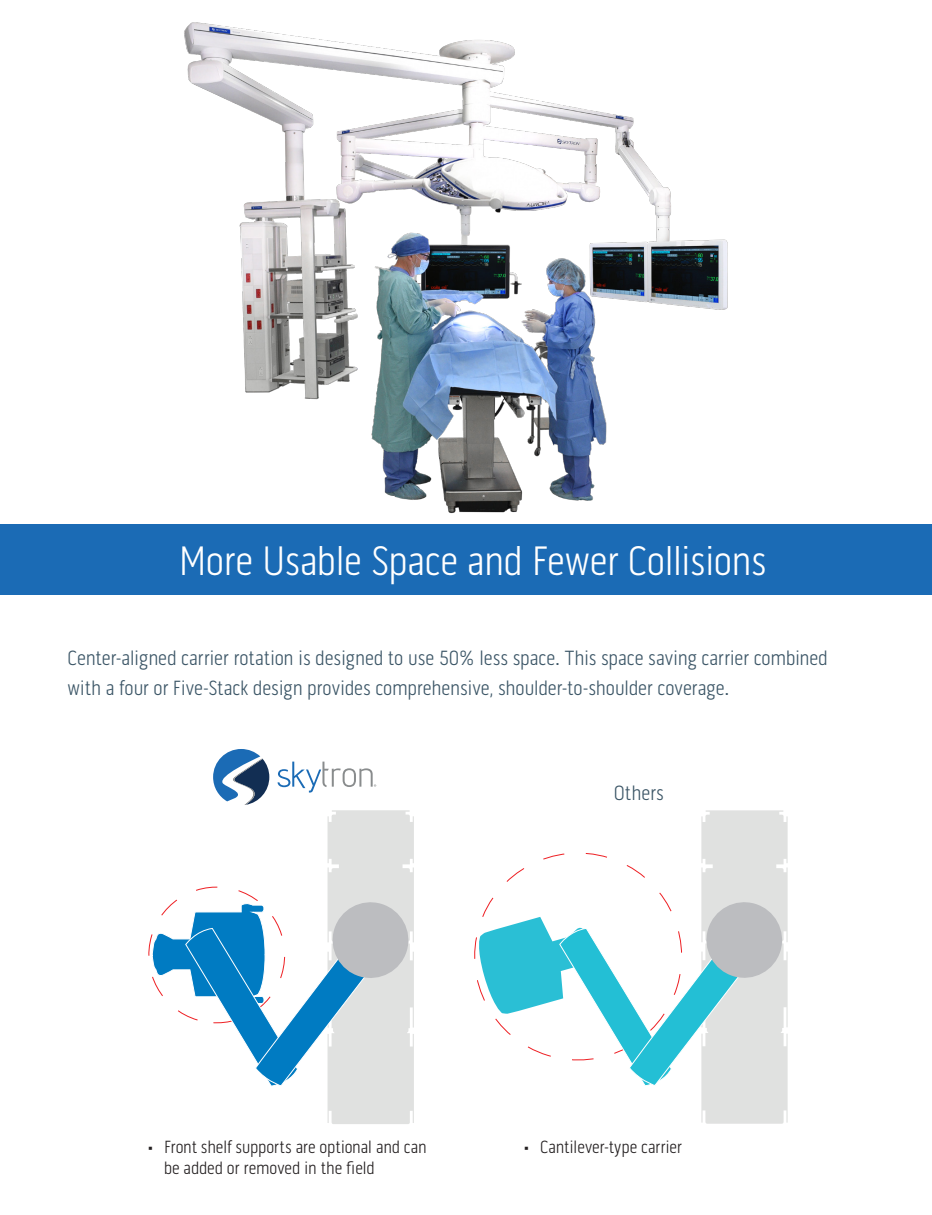
<style>
.page{position:relative;width:932px;height:1215px;background:#fff}
.page>*{position:absolute;margin:0;border:0;box-sizing:border-box;transform-origin:0 0}
.Table_Header{font:300 42px "Pill Gothic 300 mg";letter-spacing:-.015em;color:#fff}
.t1{font:300 21px/30px "Pill Gothic 300 mg";letter-spacing:-.005em;color:#3b5566}
.Bullets{font:300 18px/21px "Pill Gothic 300 mg";letter-spacing:-.01em;color:#231f20}
</style>
<div class="page">
<svg style="left:476px;top:810px;width:311px;height:314px"></svg>
<div style="left:0;top:524px;width:932px;height:71px;background:#1b6bb5"></div>
<img style="left:184px;top:22px;width:544px;height:492px">
<svg style="left:148px;top:749px;width:266px;height:375px"></svg>
<p class="Table_Header" style="left:179px;top:537px;width:589px">More Usable Space and Fewer Collisions</p>
<p class="t1" style="left:68px;top:643px;width:761px">Center-aligned carrier rotation is designed to use 50% less space. This space saving carrier combined with a four or Five-Stack design provides comprehensive, shoulder-to-shoulder coverage.</p>
<p class="t1" style="left:613px;top:778px;width:52px">Others</p>
<p class="Bullets" style="left:164px;top:1136px;width:264px;text-indent:-17px">• Front shelf supports are optional and can be added or removed in the field</p>
<p class="Bullets" style="left:523px;top:1136px;width:160px">• Cantilever-type carrier</p>
</div>
